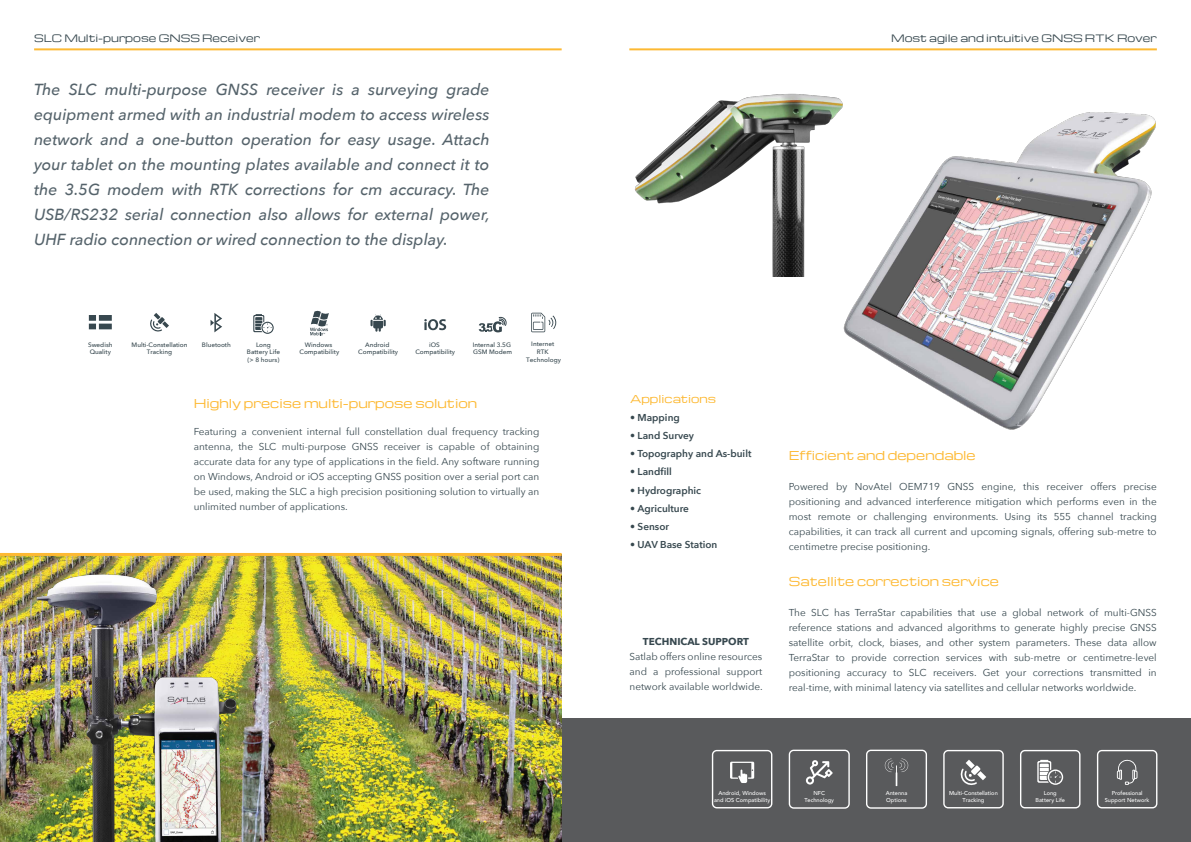
<style>
.page{position:relative;width:1191px;height:842px;background:#fff}
.page>*{position:absolute;margin:0;border:0;box-sizing:border-box;transform-origin:0 0}
.t1{font:italic 500 16px/25px "Avenir Next";color:#55636b;text-align:justify}
.t2{font:12px "Michroma";color:#fdb933}
.t3{font:10.7px "Michroma";color:#fdb933}
.t4{font:10px/15px "Avenir Next";color:#37484f;text-align:justify}
.t5{font:600 10px "Avenir Next";color:#37484f}
.t6{font:10px "Michroma";color:#37484f}
.t7{font:700 10px "Avenir Next";color:#37484f}
.t8{font:500 6.3px/7.6px "Avenir Next";color:#37484f;text-align:center}
.t9{font:500 5.6px/6.8px "Avenir";color:#fff;text-align:center}
</style>
<div class="page">
<div style="left:0;top:719px;width:1191px;height:123px;background:#595a5c"></div>
<hr style="left:34px;top:48px;width:527px;height:2px;background:#fdb933">
<hr style="left:629px;top:48px;width:527px;height:2px;background:#fdb933">
<img style="left:0;top:556px;width:561px;height:286px">
<hr style="left:0;top:553px;width:561px;height:3px;background:#fdb933">
<img style="left:634px;top:93px;width:206px;height:183px">
<img style="left:840px;top:99px;width:316px;height:331px">
<svg style="left:1097px;top:750px;width:60px;height:58px"></svg>
<svg style="left:788px;top:750px;width:61px;height:59px"></svg>
<svg style="left:1020px;top:750px;width:60px;height:58px"></svg>
<svg style="left:943px;top:750px;width:60px;height:58px"></svg>
<svg style="left:712px;top:750px;width:60px;height:58px"></svg>
<svg style="left:866px;top:750px;width:61px;height:59px"></svg>
<svg style="left:210px;top:313px;width:12px;height:19px"></svg>
<svg style="left:253px;top:314px;width:21px;height:20px"></svg>
<svg style="left:310px;top:310px;width:19px;height:25px"></svg>
<svg style="left:370px;top:314px;width:16px;height:18px"></svg>
<svg style="left:424px;top:319px;width:22px;height:11px"></svg>
<svg style="left:531px;top:313px;width:25px;height:19px"></svg>
<svg style="left:150px;top:313px;width:19px;height:19px"></svg>
<svg style="left:89px;top:315px;width:23px;height:14px"></svg>
<svg style="left:479px;top:316px;width:28px;height:16px"></svg>
<img style="left:18px;top:556px;width:225px;height:286px">
<p class="t6" style="left:34px;top:32px;width:227px">SLC Multi-purpose GNSS Receiver</p>
<p class="t6" style="left:891px;top:32px;width:267px">Most agile and intuitive GNSS RTK Rover</p>
<p class="t1" style="left:34px;top:76px;width:457px">The SLC multi-purpose GNSS receiver is a surveying grade equipment armed with an industrial modem to access wireless network and a one-button operation for easy usage. Attach your tablet on the mounting plates available and connect it to the 3.5G modem with RTK corrections for cm accuracy. The USB/RS232 serial connection also allows for external power, UHF radio connection or wired connection to the display.</p>
<p class="t8" style="left:88px;top:340px;width:26px;text-align:left">Swedish<br>Quality</p>
<p class="t8" style="left:473px;top:340px;width:41px;text-align:left">Internal 3.5G<br>GSM Modem</p>
<p class="t8" style="left:132px;top:340px;width:57px">Multi-Constellation<br>Tracking</p>
<p class="t8" style="left:202px;top:340px;width:30px">Bluetooth</p>
<p class="t8" style="left:247px;top:340px;width:35px">Long<br>Battery Life (&gt; 8 hours)</p>
<p class="t8" style="left:299px;top:340px;width:41px">Windows<br>Compatibility</p>
<p class="t8" style="left:358px;top:340px;width:41px">Android<br>Compatibility</p>
<p class="t8" style="left:415px;top:340px;width:41px">iOS<br>Compatibility</p>
<p class="t8" style="left:526px;top:340px;width:36px">Internet<br>RTK<br>Technology</p>
<p class="t2" style="left:194px;top:397px;width:285px">Highly precise multi-purpose solution</p>
<p class="t4" style="left:194px;top:424px;width:347px">Featuring a convenient internal full constellation dual frequency tracking antenna, the SLC multi-purpose GNSS receiver is capable of obtaining accurate data for any type of applications in the field. Any software running on Windows, Android or iOS accepting GNSS position over a serial port can be used, making the SLC a high precision positioning solution to virtually an unlimited number of applications.</p>
<p class="t3" style="left:630px;top:393px;width:88px">Applications</p>
<p class="t5" style="left:630px;top:409px;width:51px">• Mapping</p>
<p class="t5" style="left:630px;top:427px;width:65px">• Land Survey</p>
<p class="t5" style="left:630px;top:445px;width:123px">• Topography and As-built</p>
<p class="t5" style="left:630px;top:463px;width:43px">• Landfill</p>
<p class="t5" style="left:630px;top:481px;width:72px">• Hydrographic</p>
<p class="t5" style="left:630px;top:500px;width:60px">• Agriculture</p>
<p class="t5" style="left:630px;top:518px;width:40px">• Sensor</p>
<p class="t5" style="left:630px;top:536px;width:89px">• UAV Base Station</p>
<p class="t7" style="left:643px;top:632px;width:108px">TECHNICAL SUPPORT</p>
<p class="t4" style="left:629px;top:648px;width:135px">Satlab offers online resources and a professional support network available worldwide.</p>
<p class="t2" style="left:789px;top:449px;width:188px">Efficient and dependable</p>
<p class="t4" style="left:789px;top:478px;width:369px">Powered by NovAtel OEM719 GNSS engine, this receiver offers precise positioning and advanced interference mitigation which performs even in the most remote or challenging environments. Using its 555 channel tracking capabilities, it can track all current and upcoming signals, offering sub-metre to centimetre precise positioning.</p>
<p class="t2" style="left:789px;top:575px;width:212px">Satellite correction service</p>
<p class="t4" style="left:789px;top:604px;width:369px">The SLC has TerraStar capabilities that use a global network of multi-GNSS reference stations and advanced algorithms to generate highly precise GNSS satellite orbit, clock, biases, and other system parameters. These data allow TerraStar to provide correction services with sub-metre or centimetre-level positioning accuracy to SLC receivers. Get your corrections transmitted in real-time, with minimal latency via satellites and cellular networks worldwide.</p>
<p class="t9" style="left:714px;top:789px;width:58px">Android, Windows and iOS Compatibility</p>
<p class="t9" style="left:804px;top:789px;width:31px">NFC<br>Technology</p>
<p class="t9" style="left:1035px;top:789px;width:31px">Long<br>Battery Life</p>
<p class="t9" style="left:949px;top:789px;width:50px">Multi-Constellation<br>Tracking</p>
<p class="t9" style="left:885px;top:789px;width:23px;text-align:left">Antenna<br>Options</p>
<p class="t9" style="left:1104px;top:789px;width:46px">Professional<br>Support Network</p>
</div>
